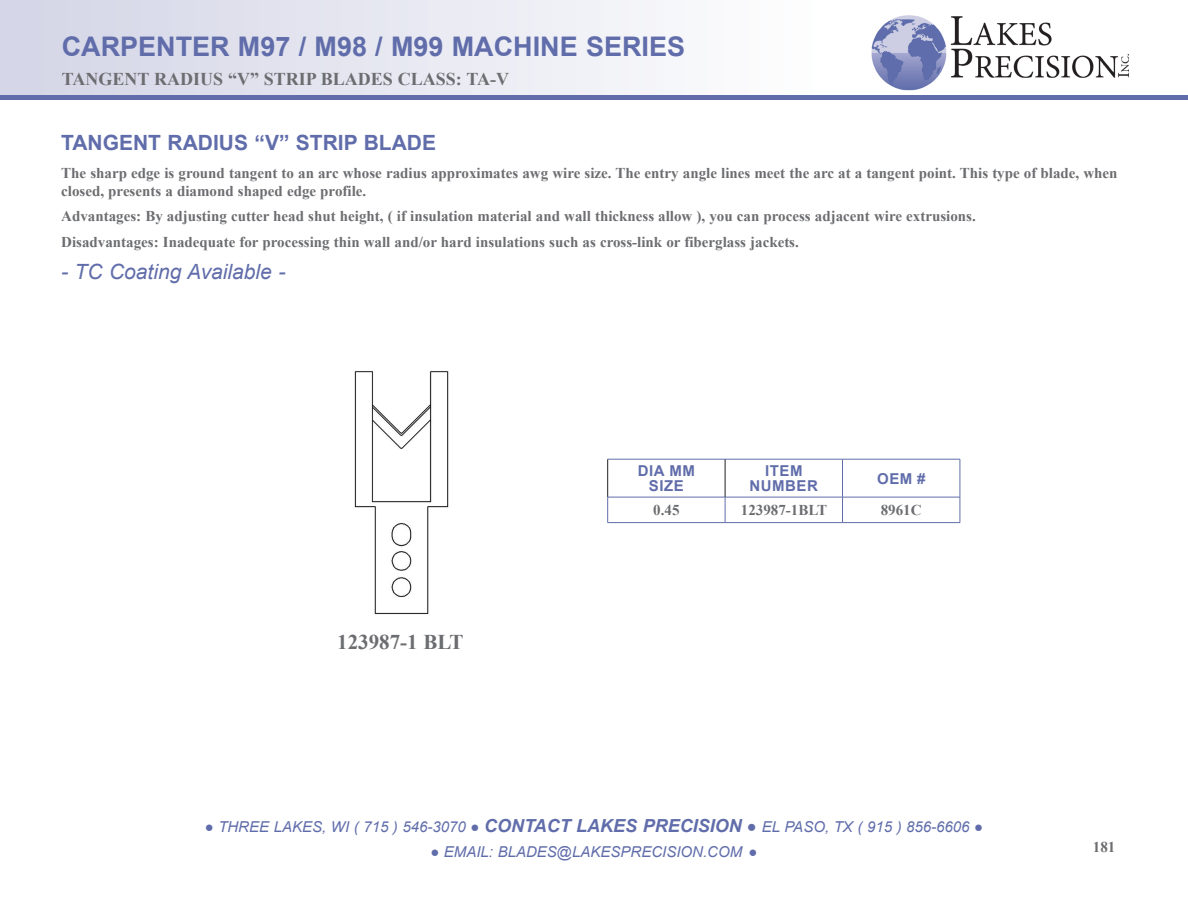
<style>
.page{position:relative;width:1188px;height:918px;background:#fff}
.page>*{position:absolute;margin:0;border:0;box-sizing:border-box;transform-origin:0 0}
.t1{font:700 27px "Arial";color:#606daa}
.t2{font:700 21px "Arial";color:#606daa}
.t3{font:italic 21px "Arial";color:#606daa}
.t4{font:700 21px "Times New Roman";color:#6c6d70}
.t5{font:700 18px "Times New Roman";color:#6c6d70}
.t6{font:700 15px/18px "Times New Roman";color:#6c6d70}
.t7{font:italic 15px "Arial";color:#606daa}
.t8{font:700 15px "Arial";letter-spacing:.035em;color:#606daa}
.s1{font-family:"Courier New";font-style:normal}
.s2{font-weight:700;font-size:18px}
.s3{font-family:"Courier New";font-style:normal;font-size:16.5px}
</style>
<div class="page">
<div style="left:0;top:0;width:858px;height:96px;background:linear-gradient(to right,#d3d5e6,#fff)"></div>
<hr style="left:0;top:96px;width:1188px;height:4px;background:#606daa">
<img style="left:871px;top:15px;width:258px;height:76px">
<hr style="left:608px;top:459px;width:117px;height:1px;background:#606daa">
<hr style="left:725px;top:459px;width:118px;height:1px;background:#606daa">
<hr style="left:843px;top:459px;width:117px;height:1px;background:#606daa">
<hr style="left:842px;top:459px;width:1px;height:38px;background:#606daa">
<hr style="left:960px;top:459px;width:1px;height:38px;background:#606daa">
<hr style="left:608px;top:497px;width:117px;height:1px;background:#606daa">
<svg style="left:607px;top:497px;width:1px;height:25px"></svg>
<hr style="left:725px;top:497px;width:118px;height:1px;background:#606daa">
<svg style="left:725px;top:497px;width:1px;height:25px"></svg>
<hr style="left:843px;top:497px;width:117px;height:1px;background:#606daa">
<svg style="left:842px;top:497px;width:1px;height:25px"></svg>
<svg style="left:960px;top:497px;width:1px;height:25px"></svg>
<hr style="left:608px;top:522px;width:117px;height:1px;background:#606daa">
<hr style="left:725px;top:522px;width:118px;height:1px;background:#606daa">
<hr style="left:843px;top:522px;width:117px;height:1px;background:#606daa">
<hr style="left:607px;top:459px;width:1px;height:38px;background:#231f20">
<hr style="left:725px;top:459px;width:1px;height:38px;background:#231f20">
<img style="left:354px;top:371px;width:95px;height:244px">
<p class="t1" style="left:62px;top:27px;width:625px">CARPENTER M97 / M98 / M99 MACHINE SERIES</p>
<p class="t5" style="left:62px;top:66px;width:449px">TANGENT RADIUS “V” STRIP BLADES CLASS: TA-V</p>
<p class="t2" style="left:61px;top:128px;width:376px">TANGENT RADIUS “V” STRIP BLADE</p>
<p class="t6" style="left:61px;top:163px;width:1058px">The sharp edge is ground tangent to an arc whose radius approximates awg wire size. The entry angle lines meet the arc at a tangent point. This type of blade, when closed, presents a diamond shaped edge profile.</p>
<p class="t6" style="left:61px;top:207px;width:916px">Advantages: By adjusting cutter head shut height, ( if insulation material and wall thickness allow ), you can process adjacent wire extrusions.</p>
<p class="t6" style="left:61px;top:232px;width:739px">Disadvantages: Inadequate for processing thin wall and/or hard insulations such as cross-link or fiberglass jackets.</p>
<p class="t3" style="left:61px;top:258px;width:226px">- TC Coating Available -</p>
<p class="t8" style="left:638px;top:460px;width:58px">DIA MM</p>
<p class="t8" style="left:649px;top:475px;width:36px">SIZE</p>
<p class="t8" style="left:765px;top:460px;width:39px">ITEM</p>
<p class="t8" style="left:750px;top:475px;width:70px">NUMBER</p>
<p class="t8" style="left:877px;top:468px;width:50px">OEM #</p>
<p class="t4" style="left:337px;top:627px;width:128px">123987-1 BLT</p>
<p class="t6" style="left:653px;top:500px;width:28px">0.45</p>
<p class="t6" style="left:741px;top:500px;width:88px">123987-1BLT</p>
<p class="t6" style="left:881px;top:500px;width:42px">8961C</p>
<p class="t7" style="left:205px;top:817px;width:780px"><span class="s1">●</span> THREE LAKES, WI ( 715 ) 546-3070 <span class="s1">●</span> <span class="s2">CONTACT LAKES PRECISION</span> <span class="s3">●</span> EL PASO, TX ( 915 ) 856-6606 <span class="s1">●</span></p>
<p class="t7" style="left:430px;top:842px;width:329px"><span class="s1">●</span> EMAIL: BLADES@LAKESPRECISION.COM <span class="s1">●</span></p>
<p class="t6" style="left:1093px;top:837px;width:24px">181</p>
</div>
